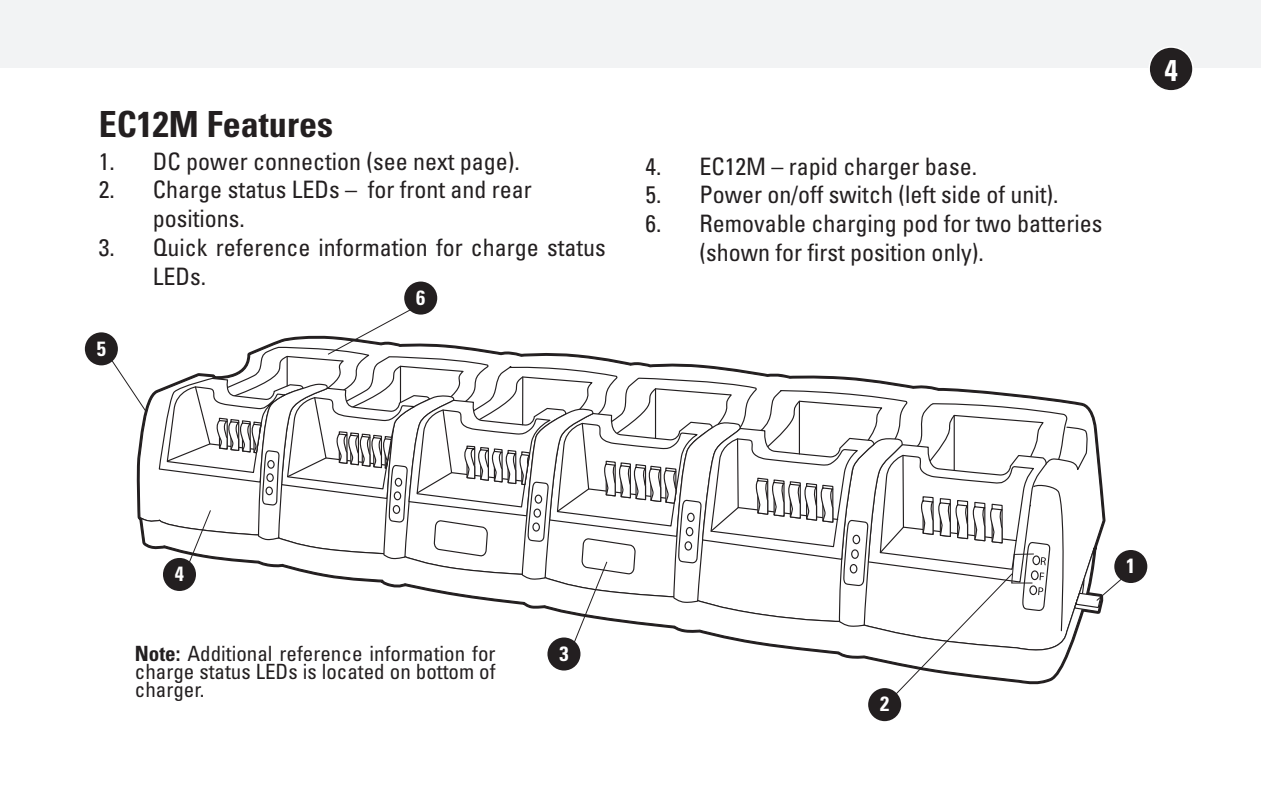
<style>
.page{position:relative;width:1261px;height:793px;background:#fff}
.page>*{position:absolute;margin:0;border:0;box-sizing:border-box;transform-origin:0 0}
.Headlines{font:700 condensed 36px "Univers";color:#231f20}
.t1{font:700 condensed 30px "Univers";color:#fff}
.t2{font:condensed 24px/28.8px "Univers";color:#231f20}
.t3{font:condensed 21px/18px "Univers";color:#231f20;text-align:justify}
.t4{font:700 condensed 20.7px "Univers";color:#fff}
.s1{font-weight:700}
</style>
<div class="page">
<div style="left:0;top:0;width:1260px;height:68px;background:#f2f3f4"></div>
<div style="left:1148px;top:47px;width:44px;height:44px;background:#231f20;border-radius:50%"></div>
<div style="left:1148px;top:46px;width:45px;height:46px;border:2px solid #fff;border-radius:50%"></div>
<div style="left:1113px;top:550px;width:33px;height:33px;background:#231f20;border-radius:50%"></div>
<div style="left:85px;top:332px;width:33px;height:33px;background:#231f20;border-radius:50%"></div>
<svg style="left:107px;top:354px;width:41px;height:59px"></svg>
<div style="left:404px;top:281px;width:33px;height:33px;background:#231f20;border-radius:50%"></div>
<div style="left:868px;top:688px;width:33px;height:33px;background:#231f20;border-radius:50%"></div>
<svg style="left:158px;top:306px;width:968px;height:394px"></svg>
<p class="Headlines" style="left:99px;top:102px;width:235px">EC12M Features</p>
<p class="t2" style="left:99px;top:146px;width:422px">1. DC power connection (see next page).</p>
<p class="t2" style="left:153px;top:175px;width:380px;text-indent:-54px">2. Charge status LEDs – for front and rear positions.</p>
<p class="t2" style="left:153px;top:233px;width:454px;text-indent:-54px">3. Quick reference information for charge status<br>LEDs.</p>
<p class="t4" style="left:97px;top:335px;width:11px">5</p>
<p class="t4" style="left:416px;top:284px;width:11px">6</p>
<p class="t2" style="left:645px;top:151px;width:333px">4. EC12M – rapid charger base.</p>
<p class="t2" style="left:645px;top:180px;width:414px">5. Power on/off switch (left side of unit).</p>
<p class="t2" style="left:699px;top:209px;width:404px;text-indent:-54px">6. Removable charging pod for two batteries (shown for first position only).</p>
<p class="t1" style="left:1164px;top:52px;width:15px">4</p>
<p class="t4" style="left:175px;top:561px;width:11px">4</p>
<p class="t3" style="left:135px;top:643px;width:362px"><span class="s1">Note:</span> Additional reference information for charge status LEDs is located on bottom of charger.</p>
<p class="t4" style="left:559px;top:640px;width:11px">3</p>
<p class="t4" style="left:879px;top:691px;width:11px">2</p>
<p class="t4" style="left:1125px;top:553px;width:11px">1</p>
</div>
